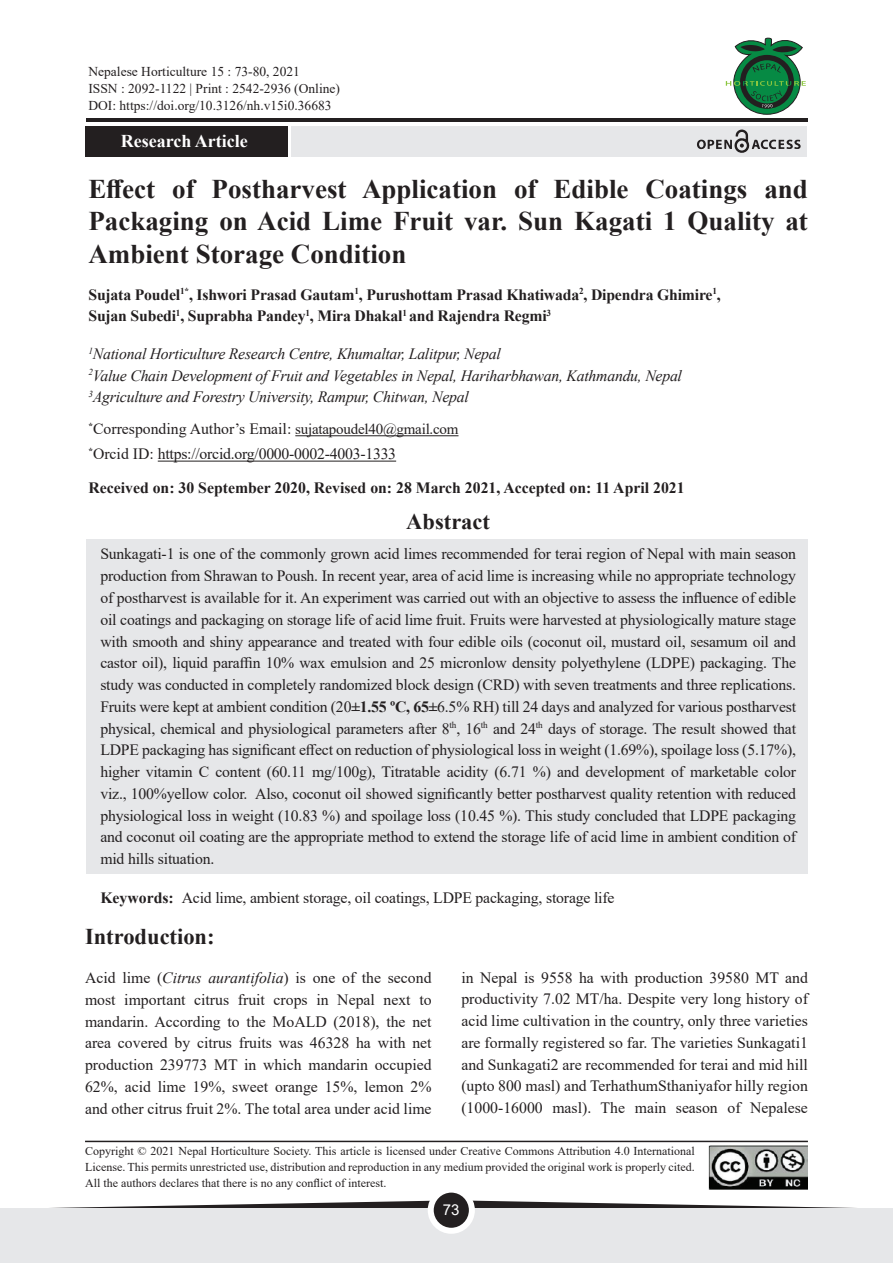
<style>
.page{position:relative;width:893px;height:1263px;background:#fff}
.page>*{position:absolute;margin:0;border:0;box-sizing:border-box;transform-origin:0 0}
.t1{font:700 27px/32.4px "Times New Roman";color:#231f20;text-align:justify}
.t2{font:700 22.5px "Times New Roman";color:#231f20}
.t3{font:700 18px "Times New Roman";color:#fff}
.t4{font:15.75px/21.8px "Times New Roman";letter-spacing:-.01em;color:#231f20;text-align:justify}
.t5{font:700 15.75px/21.8px "Times New Roman";letter-spacing:-.01em;color:#231f20}
.t6{font:italic 15.75px/21.8px "Times New Roman";letter-spacing:-.015em;color:#231f20}
.t7{font:15px "Arial";color:#fff}
.t8{font:13.5px/17.1px "Times New Roman";color:#231f20}
.t9{font:12px/15.8px "Times New Roman";color:#231f20;text-align:justify}
.s1{font-size:15px}
.s2{font-weight:700}
.s3{font-style:italic}
</style>
<div class="page">
<svg style="left:0;top:1200px;width:893px;height:9px"></svg>
<div style="left:0;top:1209px;width:893px;height:54px;background:#e6e7e9"></div>
<svg style="left:431px;top:1189px;width:41px;height:42px"></svg>
<div style="left:428px;top:1186px;width:47px;height:48px;border:6px solid #fff;border-radius:50%"></div>
<div style="left:86px;top:539px;width:721px;height:335px;background:#e6e7e9"></div>
<div style="left:86px;top:126px;width:202px;height:30px;background:#231f20"></div>
<div style="left:292px;top:126px;width:515px;height:30px;background:#e6e7e9"></div>
<hr style="left:86px;top:119px;width:721px;height:3px;background:#231f20">
<hr style="left:295px;top:435px;width:163px;height:1px;background:#231f20">
<hr style="left:158px;top:461px;width:238px;height:1px;background:#231f20">
<svg style="left:697px;top:129px;width:104px;height:24px"></svg>
<svg style="left:726px;top:37px;width:80px;height:78px"></svg>
<img style="left:708px;top:1146px;width:100px;height:44px">
<hr style="left:85px;top:1141px;width:723px;height:1px;background:#231f20">
<p class="t8" style="left:88px;top:62px;width:253px">Nepalese Horticulture 15 : 73-80, 2021<br>ISSN : 2092-1122 | Print : 2542-2936 (Online)<br>DOI: https://doi.org/10.3126/nh.v15i0.36683</p>
<p class="t3" style="left:121px;top:128px;width:129px">Research Article</p>
<h1 class="t1" style="left:88px;top:172px;width:721px">Effect of Postharvest Application of Edible Coatings and Packaging on Acid Lime Fruit var. Sun Kagati 1 Quality at Ambient Storage Condition</h1>
<p class="t5" style="left:88px;top:283px;width:634px">Sujata Poudel<sup>1*</sup>, Ishwori Prasad Gautam<sup>1</sup>, Purushottam Prasad Khatiwada<sup>2</sup>, Dipendra Ghimire<sup>1</sup>,<br>Sujan Subedi<sup>1</sup>, Suprabha Pandey<sup>1</sup>, Mira Dhakal<sup>1</sup> and Rajendra Regmi<sup>3</sup></p>
<p class="t6" style="left:88px;top:342px;width:595px"><sup>1</sup>National Horticulture Research Centre, Khumaltar, Lalitpur, Nepal<br><sup>2</sup>Value Chain Development of Fruit and Vegetables in Nepal, Hariharbhawan, Kathmandu, Nepal<br><sup>3</sup>Agriculture and Forestry University, Rampur, Chitwan, Nepal</p>
<p class="t4" style="left:88px;top:416px;width:372px;line-height:25.2px"><sup>*</sup>Corresponding Author’s Email: <span class="s1">sujatapoudel40@gmail.com </span><sup>*</sup>Orcid ID: https://orcid.org/0000-0002-4003-1333</p>
<p class="t5" style="left:88px;top:476px;width:598px">Received on: 30 September 2020, Revised on: 28 March 2021, Accepted on: 11 April 2021</p>
<h2 class="t2" style="left:406px;top:505px;width:85px">Abstract</h2>
<p class="t4" style="left:100px;top:543px;width:697px">Sunkagati-1 is one of the commonly grown acid limes recommended for terai region of Nepal with main season production from Shrawan to Poush. In recent year, area of acid lime is increasing while no appropriate technology of postharvest is available for it. An experiment was carried out with an objective to assess the influence of edible oil coatings and packaging on storage life of acid lime fruit. Fruits were harvested at physiologically mature stage with smooth and shiny appearance and treated with four edible oils (coconut oil, mustard oil, sesamum oil and castor oil), liquid paraffin 10% wax emulsion and 25 micronlow density polyethylene (LDPE) packaging. The study was conducted in completely randomized block design (CRD) with seven treatments and three replications.<br>Fruits were kept at ambient condition (20<span class="s2">±1.55 ºC, 65±</span>6.5% RH) till 24 days and analyzed for various postharvest physical, chemical and physiological parameters after 8<sup>th</sup>, 16<sup>th</sup> and 24<sup>th</sup> days of storage. The result showed that LDPE packaging has significant effect on reduction of physiological loss in weight (1.69%), spoilage loss (5.17%), higher vitamin C content (60.11 mg/100g), Titratable acidity (6.71 %) and development of marketable color viz., 100%yellow color. Also, coconut oil showed significantly better postharvest quality retention with reduced physiological loss in weight (10.83 %) and spoilage loss (10.45 %). This study concluded that LDPE packaging and coconut oil coating are the appropriate method to extend the storage life of acid lime in ambient condition of mid hills situation.</p>
<p class="t4" style="left:100px;top:886px;width:516px"><span class="s2">Keywords:</span> Acid lime, ambient storage, oil coatings, LDPE packaging, storage life</p>
<h2 class="t2" style="left:85px;top:921px;width:131px">Introduction:</h2>
<p class="t4" style="left:85px;top:966px;width:348px">Acid lime (<span class="s3">Citrus aurantifolia</span>) is one of the second most important citrus fruit crops in Nepal next to mandarin. According to the MoALD (2018), the net area covered by citrus fruits was 46328 ha with net production 239773 MT in which mandarin occupied 62%, acid lime 19%, sweet orange 15%, lemon 2% and other citrus fruit 2%. The total area under acid lime</p>
<p class="t4" style="left:461px;top:966px;width:348px">in Nepal is 9558 ha with production 39580 MT and productivity 7.02 MT/ha. Despite very long history of acid lime cultivation in the country, only three varieties are formally registered so far. The varieties Sunkagati1 and Sunkagati2 are recommended for terai and mid hill (upto 800 masl) and TerhathumSthaniyafor hilly region (1000-16000 masl). The main season of Nepalese</p>
<p class="t9" style="left:85px;top:1143px;width:611px">Copyright © 2021 Nepal Horticulture Society. This article is licensed under Creative Commons Attribution 4.0 International License. This permits unrestricted use, distribution and reproduction in any medium provided the original work is properly cited.<br>All the authors declares that there is no any conflict of interest.</p>
<p class="t7" style="left:443px;top:1199px;width:18px">73</p>
</div>
